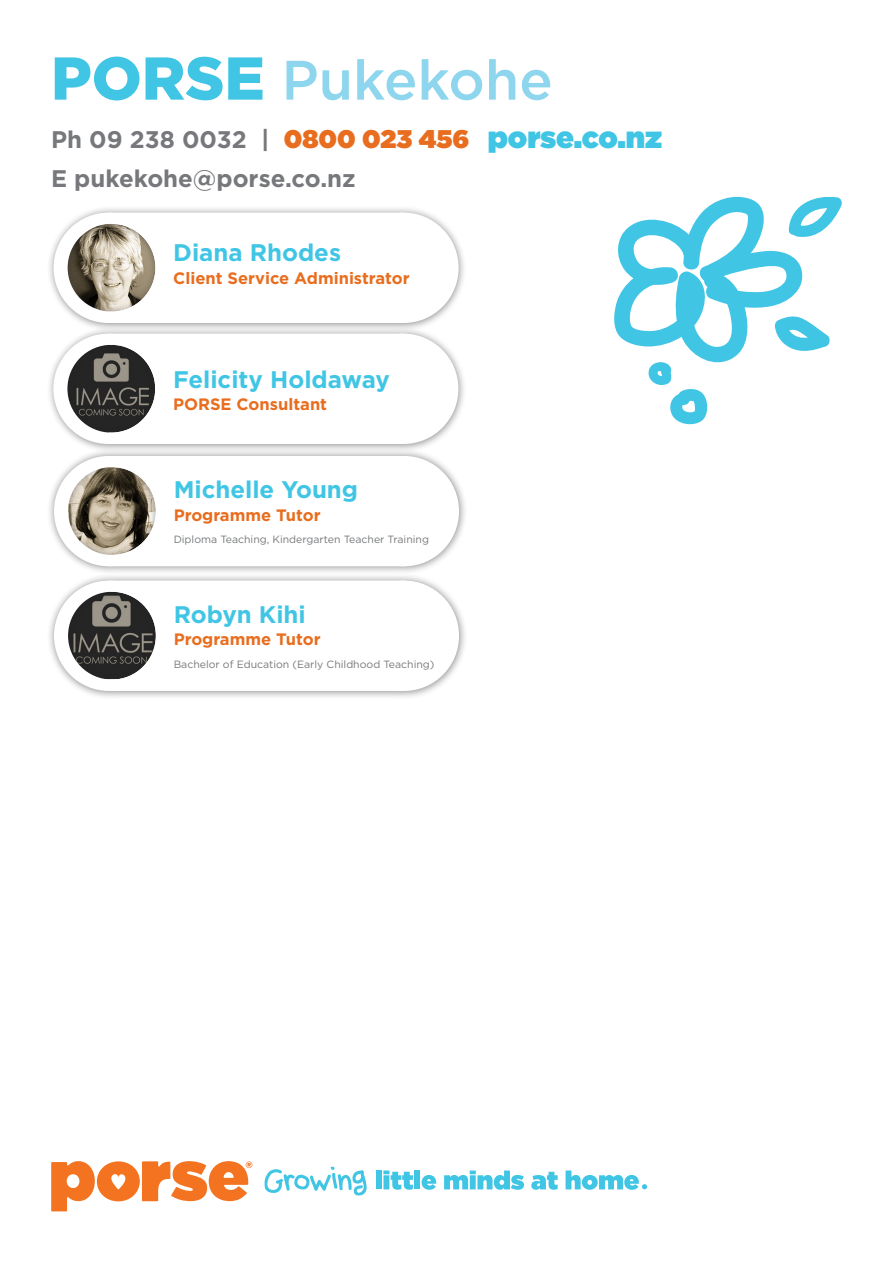
<style>
.page{position:relative;width:893px;height:1263px;background:#fff}
.page>*{position:absolute;margin:0;border:0;box-sizing:border-box;transform-origin:0 0}
.Subject_Heading{font:500 55.5px "Gotham";color:#8dd6ed}
.t1{font:700 24px "Gotham";color:#76787b}
.t2{font:700 24px "Gotham";color:#41c5e5}
.t3{font:700 16.5px "Gotham";color:#e86d1e}
.t4{font:10.5px "Gotham";color:#76787b}
.s1{font-weight:900;font-size:60.3px;color:#41c5e5}
.s2{font-weight:900;font-size:25.5px;color:#e86d1e}
.s3{font-weight:900;font-size:30px;color:#41c5e5}
</style>
<div class="page">
<svg style="left:614px;top:196px;width:228px;height:229px"></svg>
<div style="left:46px;top:205px;width:421px;height:127px;background:#231f20;opacity:.5"></div>
<div style="left:349px;top:213px;width:110px;height:110px;background:#fff;border-radius:50%"></div>
<svg style="left:54px;top:213px;width:343px;height:110px"></svg>
<div style="left:46px;top:326px;width:421px;height:127px;background:#231f20;opacity:.5"></div>
<div style="left:349px;top:334px;width:109px;height:110px;background:#fff;border-radius:50%"></div>
<svg style="left:53px;top:334px;width:343px;height:110px"></svg>
<svg style="left:51px;top:1161px;width:201px;height:50px"></svg>
<svg style="left:264px;top:1166px;width:103px;height:30px"></svg>
<div style="left:376px;top:1170px;width:6px;height:19px;background:#41c5e5"></div>
<svg style="left:383px;top:1170px;width:30px;height:20px"></svg>
<div style="left:414px;top:1170px;width:6px;height:19px;background:#41c5e5"></div>
<svg style="left:422px;top:1175px;width:14px;height:15px"></svg>
<svg style="left:444px;top:1170px;width:80px;height:20px"></svg>
<svg style="left:531px;top:1172px;width:27px;height:18px"></svg>
<svg style="left:566px;top:1170px;width:81px;height:20px"></svg>
<div style="left:46px;top:448px;width:422px;height:127px;background:#231f20;opacity:.5"></div>
<div style="left:349px;top:456px;width:110px;height:110px;background:#fff;border-radius:50%"></div>
<svg style="left:53px;top:455px;width:352px;height:111px"></svg>
<div style="left:46px;top:573px;width:422px;height:127px;background:#231f20;opacity:.5"></div>
<div style="left:349px;top:581px;width:110px;height:110px;background:#fff;border-radius:50%"></div>
<svg style="left:54px;top:581px;width:343px;height:110px"></svg>
<p class="Subject_Heading" style="left:51px;top:44px;width:503px"><span class="s1">PORSE</span> Pukekohe</p>
<p class="t1" style="left:51px;top:124px;width:613px">Ph 09 238 0032 | <span class="s2">0800 023 456</span> <span class="s3">porse.co.nz</span></p>
<p class="t1" style="left:51px;top:162px;width:306px">E pukekohe@porse.co.nz</p>
<p class="t2" style="left:173px;top:237px;width:169px">Diana Rhodes</p>
<p class="t3" style="left:173px;top:267px;width:238px">Client Service Administrator</p>
<p class="t2" style="left:173px;top:363px;width:218px">Felicity Holdaway</p>
<p class="t3" style="left:173px;top:393px;width:156px">PORSE Consultant</p>
<p class="t2" style="left:174px;top:474px;width:186px">Michelle Young</p>
<p class="t3" style="left:174px;top:504px;width:149px">Programme Tutor</p>
<p class="t4" style="left:174px;top:533px;width:257px">Diploma Teaching, Kindergarten Teacher Training</p>
<p class="t2" style="left:174px;top:598px;width:134px">Robyn Kihi</p>
<p class="t3" style="left:174px;top:628px;width:149px">Programme Tutor</p>
<p class="t4" style="left:174px;top:657px;width:262px">Bachelor of Education (Early Childhood Teaching)</p>
</div>
